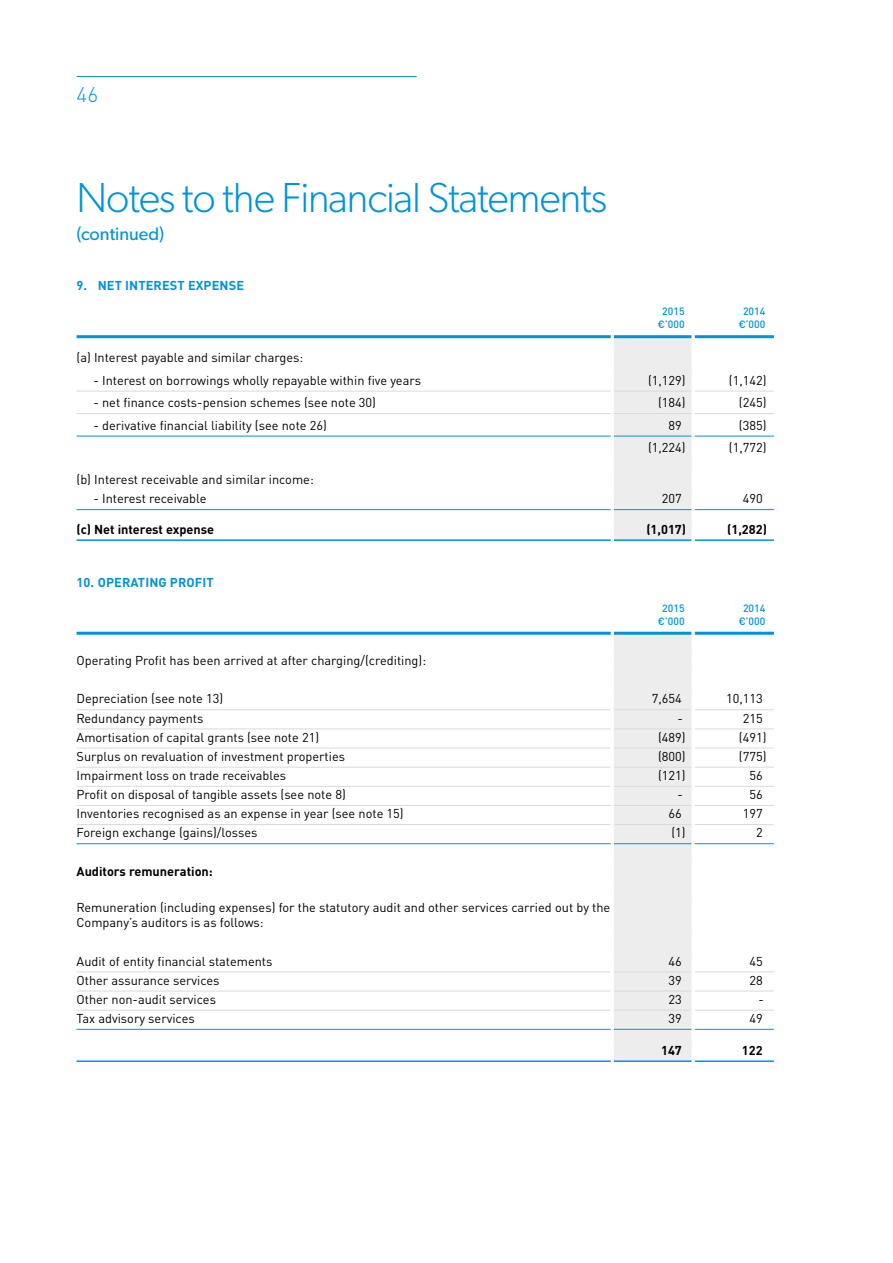
<style>
.page{position:relative;width:893px;height:1263px;background:#fff}
.page>*{position:absolute;margin:0;border:0;box-sizing:border-box;transform-origin:0 0}
.t1{font:300 42px "Gibson";letter-spacing:-.025em;color:#0193d7}
.t2{font:300 21px "DIN Pro";color:#0193d7}
.t3{font:18px "Gibson";color:#0193d7}
.t4{font:12.75px/15.3px "DIN Pro";color:#000}
.t5{font:700 12.75px "DIN Pro";color:#000}
.t6{font:700 12.75px "DIN Pro";letter-spacing:.01em;color:#0193d7}
.t7{font:500 10.5px/12.8px "DIN Pro";color:#0193d7;text-align:center}
</style>
<div class="page">
<hr style="left:77px;top:335px;width:534px;height:3px;background:#0193d7">
<hr style="left:614px;top:335px;width:78px;height:3px;background:#0193d7">
<hr style="left:695px;top:335px;width:79px;height:3px;background:#0193d7">
<hr style="left:77px;top:539px;width:534px;height:2px;background:#0193d7">
<hr style="left:695px;top:539px;width:79px;height:2px;background:#0193d7">
<hr style="left:77px;top:509px;width:534px;height:1px;background:#0193d7">
<hr style="left:695px;top:509px;width:79px;height:1px;background:#0193d7">
<hr style="left:77px;top:391px;width:534px;height:1px;background:#dadada">
<hr style="left:695px;top:391px;width:79px;height:1px;background:#dadada">
<hr style="left:77px;top:413px;width:534px;height:1px;background:#dadada">
<hr style="left:695px;top:413px;width:79px;height:1px;background:#dadada">
<hr style="left:77px;top:436px;width:534px;height:1px;background:#0193d7">
<hr style="left:695px;top:436px;width:79px;height:1px;background:#0193d7">
<svg style="left:613px;top:337px;width:82px;height:204px;background:#e8ebed"></svg>
<hr style="left:77px;top:632px;width:534px;height:3px;background:#0193d7">
<hr style="left:614px;top:632px;width:78px;height:3px;background:#0193d7">
<hr style="left:695px;top:632px;width:79px;height:3px;background:#0193d7">
<hr style="left:77px;top:709px;width:534px;height:1px;background:#dadada">
<hr style="left:695px;top:709px;width:79px;height:1px;background:#dadada">
<hr style="left:77px;top:728px;width:534px;height:1px;background:#dadada">
<hr style="left:695px;top:728px;width:79px;height:1px;background:#dadada">
<hr style="left:77px;top:748px;width:534px;height:1px;background:#dadada">
<hr style="left:695px;top:748px;width:79px;height:1px;background:#dadada">
<hr style="left:77px;top:767px;width:534px;height:1px;background:#dadada">
<hr style="left:695px;top:767px;width:79px;height:1px;background:#dadada">
<hr style="left:77px;top:786px;width:534px;height:1px;background:#dadada">
<hr style="left:695px;top:786px;width:79px;height:1px;background:#dadada">
<hr style="left:77px;top:805px;width:534px;height:1px;background:#dadada">
<hr style="left:695px;top:805px;width:79px;height:1px;background:#dadada">
<hr style="left:77px;top:824px;width:534px;height:1px;background:#dadada">
<hr style="left:695px;top:824px;width:79px;height:1px;background:#dadada">
<hr style="left:77px;top:843px;width:534px;height:1px;background:#0193d7">
<hr style="left:695px;top:843px;width:79px;height:1px;background:#0193d7">
<hr style="left:77px;top:971px;width:534px;height:1px;background:#dadada">
<hr style="left:695px;top:971px;width:79px;height:1px;background:#dadada">
<hr style="left:77px;top:991px;width:534px;height:1px;background:#dadada">
<hr style="left:695px;top:991px;width:79px;height:1px;background:#dadada">
<hr style="left:77px;top:1010px;width:534px;height:1px;background:#dadada">
<hr style="left:695px;top:1010px;width:79px;height:1px;background:#dadada">
<hr style="left:77px;top:1029px;width:534px;height:1px;background:#0193d7">
<hr style="left:695px;top:1029px;width:79px;height:1px;background:#0193d7">
<hr style="left:77px;top:1060px;width:534px;height:2px;background:#0193d7">
<hr style="left:614px;top:1060px;width:78px;height:2px;background:#0193d7">
<hr style="left:695px;top:1060px;width:79px;height:2px;background:#0193d7">
<svg style="left:613px;top:633px;width:82px;height:428px;background:#ebeced"></svg>
<hr style="left:611px;top:1042px;width:3px;height:19px;background:#fff">
<hr style="left:692px;top:1042px;width:3px;height:19px;background:#fff">
<hr style="left:77px;top:76px;width:340px;height:1px;background:#0193d7">
<h2 class="t2" style="left:77px;top:78px;width:23px">46</h2>
<h1 class="t1" style="left:77px;top:172px;width:532px">Notes to the Financial Statements</h1>
<h3 class="t3" style="left:77px;top:223px;width:89px">(continued)</h3>
<p class="t6" style="left:77px;top:275px;width:169px">9. NET INTEREST EXPENSE</p>
<p class="t7" style="left:658px;top:304px;width:28px">2015 €’000</p>
<p class="t7" style="left:739px;top:304px;width:28px">2014 €’000</p>
<p class="t4" style="left:77px;top:349px;width:228px">(a) Interest payable and similar charges:</p>
<p class="t4" style="left:94px;top:371px;width:329px">- Interest on borrowings wholly repayable within five years</p>
<p class="t4" style="left:648px;top:371px;width:39px">(1,129)</p>
<p class="t4" style="left:729px;top:371px;width:39px">(1,142)</p>
<p class="t4" style="left:94px;top:394px;width:284px">- net finance costs-pension schemes (see note 30)</p>
<p class="t4" style="left:658px;top:394px;width:29px">(184)</p>
<p class="t4" style="left:739px;top:394px;width:29px">(245)</p>
<p class="t4" style="left:94px;top:416px;width:235px">- derivative financial liability (see note 26)</p>
<p class="t4" style="left:669px;top:416px;width:15px">89</p>
<p class="t4" style="left:739px;top:416px;width:29px">(385)</p>
<p class="t4" style="left:648px;top:439px;width:39px">(1,224)</p>
<p class="t4" style="left:729px;top:439px;width:39px">(1,772)</p>
<p class="t4" style="left:77px;top:471px;width:239px">(b) Interest receivable and similar income:</p>
<p class="t4" style="left:94px;top:490px;width:115px">- Interest receivable</p>
<p class="t4" style="left:662px;top:490px;width:21px">207</p>
<p class="t4" style="left:743px;top:490px;width:21px">490</p>
<p class="t5" style="left:77px;top:518px;width:139px">(c) Net interest expense</p>
<p class="t5" style="left:646px;top:518px;width:41px">(1,017)</p>
<p class="t5" style="left:727px;top:518px;width:41px">(1,282)</p>
<p class="t6" style="left:77px;top:572px;width:139px">10. OPERATING PROFIT</p>
<p class="t7" style="left:658px;top:601px;width:28px">2015 €’000</p>
<p class="t7" style="left:739px;top:601px;width:28px">2014 €’000</p>
<p class="t4" style="left:77px;top:652px;width:351px">Operating Profit has been arrived at after charging/(crediting):</p>
<p class="t4" style="left:77px;top:690px;width:148px">Depreciation (see note 13)</p>
<p class="t4" style="left:652px;top:690px;width:31px">7,654</p>
<p class="t4" style="left:726px;top:690px;width:38px">10,113</p>
<p class="t4" style="left:77px;top:709px;width:128px">Redundancy payments</p>
<p class="t4" style="left:678px;top:709px;width:7px">-</p>
<p class="t4" style="left:743px;top:709px;width:21px">215</p>
<p class="t4" style="left:77px;top:728px;width:244px">Amortisation of capital grants (see note 21)</p>
<p class="t4" style="left:658px;top:728px;width:29px">(489)</p>
<p class="t4" style="left:739px;top:728px;width:29px">(491)</p>
<p class="t4" style="left:77px;top:747px;width:270px">Surplus on revaluation of investment properties</p>
<p class="t4" style="left:658px;top:747px;width:29px">(800)</p>
<p class="t4" style="left:739px;top:747px;width:29px">(775)</p>
<p class="t4" style="left:77px;top:766px;width:211px">Impairment loss on trade receivables</p>
<p class="t4" style="left:658px;top:766px;width:29px">(121)</p>
<p class="t4" style="left:749px;top:766px;width:15px">56</p>
<p class="t4" style="left:77px;top:785px;width:271px">Profit on disposal of tangible assets (see note 8)</p>
<p class="t4" style="left:678px;top:785px;width:7px">-</p>
<p class="t4" style="left:749px;top:785px;width:15px">56</p>
<p class="t4" style="left:77px;top:805px;width:329px">Inventories recognised as an expense in year (see note 15)</p>
<p class="t4" style="left:669px;top:805px;width:15px">66</p>
<p class="t4" style="left:743px;top:805px;width:21px">197</p>
<p class="t4" style="left:77px;top:824px;width:182px">Foreign exchange (gains)/losses</p>
<p class="t4" style="left:671px;top:824px;width:16px">(1)</p>
<p class="t4" style="left:756px;top:824px;width:8px">2</p>
<p class="t5" style="left:77px;top:860px;width:138px">Auditors remuneration:</p>
<p class="t4" style="left:77px;top:898px;width:535px">Remuneration (including expenses) for the statutory audit and other services carried out by the<br>Company’s auditors is as follows:</p>
<p class="t4" style="left:77px;top:952px;width:197px">Audit of entity financial statements</p>
<p class="t4" style="left:669px;top:952px;width:15px">46</p>
<p class="t4" style="left:749px;top:952px;width:15px">45</p>
<p class="t4" style="left:77px;top:971px;width:145px">Other assurance services</p>
<p class="t4" style="left:669px;top:971px;width:15px">39</p>
<p class="t4" style="left:749px;top:971px;width:15px">28</p>
<p class="t4" style="left:77px;top:990px;width:141px">Other non-audit services</p>
<p class="t4" style="left:669px;top:990px;width:15px">23</p>
<p class="t4" style="left:758px;top:990px;width:7px">-</p>
<p class="t4" style="left:77px;top:1009px;width:120px">Tax advisory services</p>
<p class="t4" style="left:669px;top:1009px;width:15px">39</p>
<p class="t4" style="left:749px;top:1009px;width:15px">49</p>
<p class="t5" style="left:661px;top:1039px;width:22px">147</p>
<p class="t5" style="left:742px;top:1039px;width:22px">122</p>
</div>
